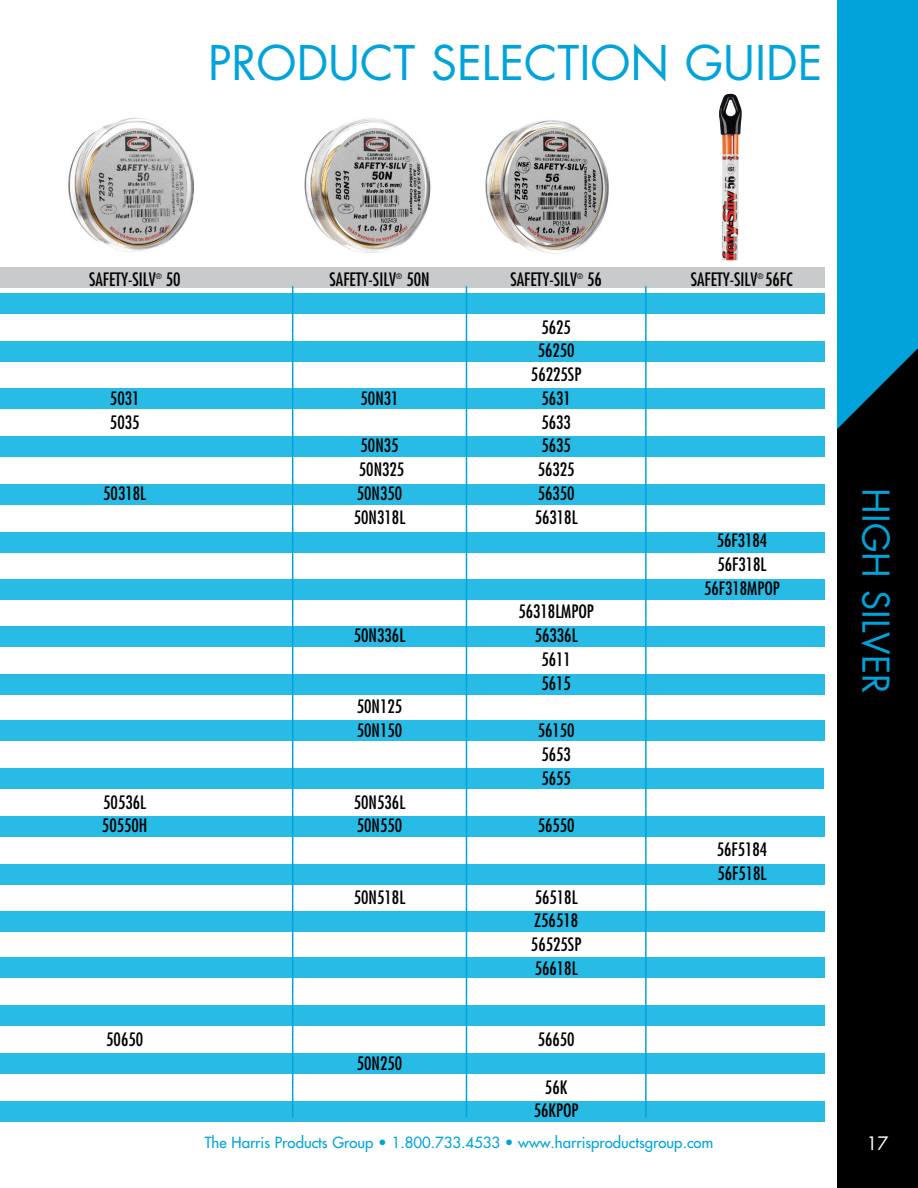
<style>
.page{position:relative;width:918px;height:1188px;background:#fff}
.page>*{position:absolute;margin:0;border:0;box-sizing:border-box;transform-origin:0 0}
.t1{font:46.5px "Futura Std";color:#00a4da}
.t2{font:36px "Futura Std";color:#00a4da}
.t3{font:condensed 18px/23.7px "Futura Std";color:#000;text-align:center}
.t4{font:18px "Futura Std";color:#fff}
.t5{font:500 15px "Futura Std";color:#00a4da}
.t6{font:condensed 7.5px "Futura Std";color:#000}
</style>
<div class="page">
<div style="left:0;top:1102px;width:824px;height:20px;background:#27bbe5"></div>
<div style="left:0;top:1054px;width:824px;height:20px;background:#27bbe5"></div>
<div style="left:0;top:341px;width:824px;height:21px;background:#27bbe5"></div>
<div style="left:837px;top:0;width:81px;height:1188px;background:#000"></div>
<svg style="left:837px;top:0;width:81px;height:429px;background:#0094c5"></svg>
<div style="left:0;top:293px;width:824px;height:21px;background:#27bbe5"></div>
<div style="left:0;top:267px;width:824px;height:21px;background:#c9cacc"></div>
<div style="left:0;top:388px;width:824px;height:21px;background:#27bbe5"></div>
<div style="left:0;top:436px;width:824px;height:21px;background:#27bbe5"></div>
<div style="left:0;top:484px;width:824px;height:20px;background:#27bbe5"></div>
<div style="left:0;top:532px;width:824px;height:20px;background:#27bbe5"></div>
<div style="left:0;top:579px;width:824px;height:20px;background:#27bbe5"></div>
<div style="left:0;top:626px;width:824px;height:21px;background:#27bbe5"></div>
<div style="left:0;top:674px;width:824px;height:21px;background:#27bbe5"></div>
<div style="left:0;top:721px;width:824px;height:20px;background:#27bbe5"></div>
<div style="left:0;top:769px;width:823px;height:20px;background:#27bbe5"></div>
<div style="left:0;top:817px;width:824px;height:20px;background:#27bbe5"></div>
<div style="left:0;top:865px;width:824px;height:20px;background:#27bbe5"></div>
<div style="left:0;top:911px;width:824px;height:21px;background:#27bbe5"></div>
<div style="left:0;top:958px;width:824px;height:20px;background:#27bbe5"></div>
<div style="left:0;top:1006px;width:824px;height:20px;background:#27bbe5"></div>
<img style="left:719px;top:94px;width:23px;height:166px">
<img style="left:485px;top:120px;width:124px;height:134px">
<img style="left:304px;top:118px;width:127px;height:135px">
<img style="left:68px;top:118px;width:126px;height:134px">
<hr style="left:645px;top:286px;width:2px;height:24px;background:#00a4da">
<hr style="left:645px;top:310px;width:2px;height:24px;background:#00a4da">
<hr style="left:645px;top:334px;width:2px;height:23px;background:#00a4da">
<hr style="left:645px;top:357px;width:2px;height:24px;background:#00a4da">
<hr style="left:645px;top:381px;width:2px;height:24px;background:#00a4da">
<hr style="left:645px;top:405px;width:2px;height:24px;background:#00a4da">
<hr style="left:645px;top:429px;width:2px;height:23px;background:#00a4da">
<hr style="left:645px;top:452px;width:2px;height:24px;background:#00a4da">
<hr style="left:645px;top:476px;width:2px;height:24px;background:#00a4da">
<hr style="left:645px;top:500px;width:2px;height:24px;background:#00a4da">
<hr style="left:645px;top:524px;width:2px;height:23px;background:#00a4da">
<hr style="left:645px;top:547px;width:2px;height:24px;background:#00a4da">
<hr style="left:645px;top:571px;width:2px;height:24px;background:#00a4da">
<hr style="left:645px;top:595px;width:2px;height:24px;background:#00a4da">
<hr style="left:645px;top:619px;width:2px;height:23px;background:#00a4da">
<hr style="left:645px;top:642px;width:2px;height:24px;background:#00a4da">
<hr style="left:645px;top:666px;width:2px;height:24px;background:#00a4da">
<hr style="left:645px;top:690px;width:2px;height:24px;background:#00a4da">
<hr style="left:645px;top:714px;width:2px;height:23px;background:#00a4da">
<hr style="left:645px;top:737px;width:2px;height:24px;background:#00a4da">
<hr style="left:645px;top:761px;width:2px;height:24px;background:#00a4da">
<hr style="left:645px;top:785px;width:2px;height:24px;background:#00a4da">
<hr style="left:645px;top:809px;width:2px;height:23px;background:#00a4da">
<hr style="left:645px;top:832px;width:2px;height:24px;background:#00a4da">
<hr style="left:645px;top:856px;width:2px;height:24px;background:#00a4da">
<hr style="left:645px;top:880px;width:2px;height:24px;background:#00a4da">
<hr style="left:645px;top:904px;width:2px;height:23px;background:#00a4da">
<hr style="left:645px;top:927px;width:2px;height:24px;background:#00a4da">
<hr style="left:645px;top:951px;width:2px;height:24px;background:#00a4da">
<hr style="left:645px;top:975px;width:2px;height:24px;background:#00a4da">
<hr style="left:645px;top:999px;width:2px;height:23px;background:#00a4da">
<hr style="left:645px;top:1022px;width:2px;height:24px;background:#00a4da">
<hr style="left:645px;top:1046px;width:2px;height:24px;background:#00a4da">
<hr style="left:645px;top:1070px;width:2px;height:24px;background:#00a4da">
<svg style="left:292px;top:286px;width:1px;height:832px"></svg>
<svg style="left:466px;top:286px;width:1px;height:832px"></svg>
<hr style="left:645px;top:1094px;width:2px;height:24px;background:#00a4da">
<h1 class="t1" style="left:208px;top:34px;width:616px">PRODUCT SELECTION GUIDE</h1>
<p class="t3" style="left:89px;top:267px;width:68px">SAFETY-SILV</p>
<p class="t6" style="left:156px;top:272px;width:7px">®</p>
<p class="t3" style="left:166px;top:267px;width:16px">50</p>
<p class="t3" style="left:330px;top:267px;width:68px">SAFETY-SILV</p>
<p class="t6" style="left:396px;top:272px;width:7px">®</p>
<p class="t3" style="left:406px;top:267px;width:25px">50N</p>
<p class="t3" style="left:510px;top:267px;width:68px">SAFETY-SILV</p>
<p class="t6" style="left:577px;top:272px;width:7px">®</p>
<p class="t3" style="left:587px;top:267px;width:16px">56</p>
<p class="t3" style="left:691px;top:267px;width:104px">SAFETY-SILV 56FC</p>
<p class="t6" style="left:757px;top:272px;width:7px">®</p>
<p class="t3" style="left:531px;top:315px;width:52px">5625<br>56250<br>56225SP</p>
<p class="t3" style="left:110px;top:386px;width:31px">5031</p>
<p class="t3" style="left:361px;top:386px;width:40px">50N31</p>
<p class="t3" style="left:541px;top:386px;width:31px">5631</p>
<p class="t3" style="left:110px;top:410px;width:31px">5035</p>
<p class="t3" style="left:541px;top:410px;width:31px">5633</p>
<p class="t3" style="left:361px;top:434px;width:40px">50N35</p>
<p class="t3" style="left:541px;top:434px;width:31px">5635</p>
<p class="t3" style="left:359px;top:457px;width:47px">50N325</p>
<p class="t3" style="left:538px;top:457px;width:38px">56325</p>
<p class="t3" style="left:103px;top:481px;width:44px">50318L</p>
<p class="t3" style="left:357px;top:481px;width:47px">50N350</p>
<p class="t3" style="left:538px;top:481px;width:38px">56350</p>
<p class="t3" style="left:354px;top:505px;width:53px">50N318L</p>
<p class="t3" style="left:535px;top:505px;width:44px">56318L</p>
<p class="t3" style="left:518px;top:600px;width:77px">56318LMPOP</p>
<p class="t3" style="left:354px;top:624px;width:53px">50N336L</p>
<p class="t3" style="left:535px;top:624px;width:44px">56336L<br>5611<br>5615</p>
<p class="t3" style="left:357px;top:695px;width:47px;text-align:left">50N125<br>50N150</p>
<p class="t3" style="left:538px;top:719px;width:38px;text-align:left">56150<br>5653<br>5655</p>
<p class="t3" style="left:103px;top:790px;width:44px">50536L</p>
<p class="t3" style="left:354px;top:790px;width:53px">50N536L</p>
<p class="t3" style="left:102px;top:814px;width:47px">50550H</p>
<p class="t3" style="left:357px;top:814px;width:47px">50N550</p>
<p class="t3" style="left:538px;top:814px;width:38px">56550</p>
<p class="t3" style="left:354px;top:885px;width:53px">50N518L</p>
<p class="t3" style="left:531px;top:885px;width:52px;text-align:left">56518L<br>Z56518<br>56525SP<br>56618L</p>
<p class="t3" style="left:106px;top:1028px;width:38px">50650</p>
<p class="t3" style="left:538px;top:1028px;width:38px">56650</p>
<p class="t3" style="left:357px;top:1051px;width:47px">50N250</p>
<p class="t3" style="left:534px;top:1075px;width:46px">56K<br>56KPOP</p>
<p class="t3" style="left:704px;top:529px;width:77px">56F3184<br>56F318L<br>56F318MPOP</p>
<p class="t3" style="left:717px;top:837px;width:52px;text-align:left">56F5184<br>56F518L</p>
<p class="t5" style="left:205px;top:1133px;width:510px">The Harris Products Group • 1.800.733.4533 • www.harrisproductsgroup.com</p>
<h2 class="t2" style="left:899px;top:488px;width:207px;rotate:90deg">HIGH SILVER</h2>
<p class="t4" style="left:866px;top:1132px;width:24px">17</p>
</div>
